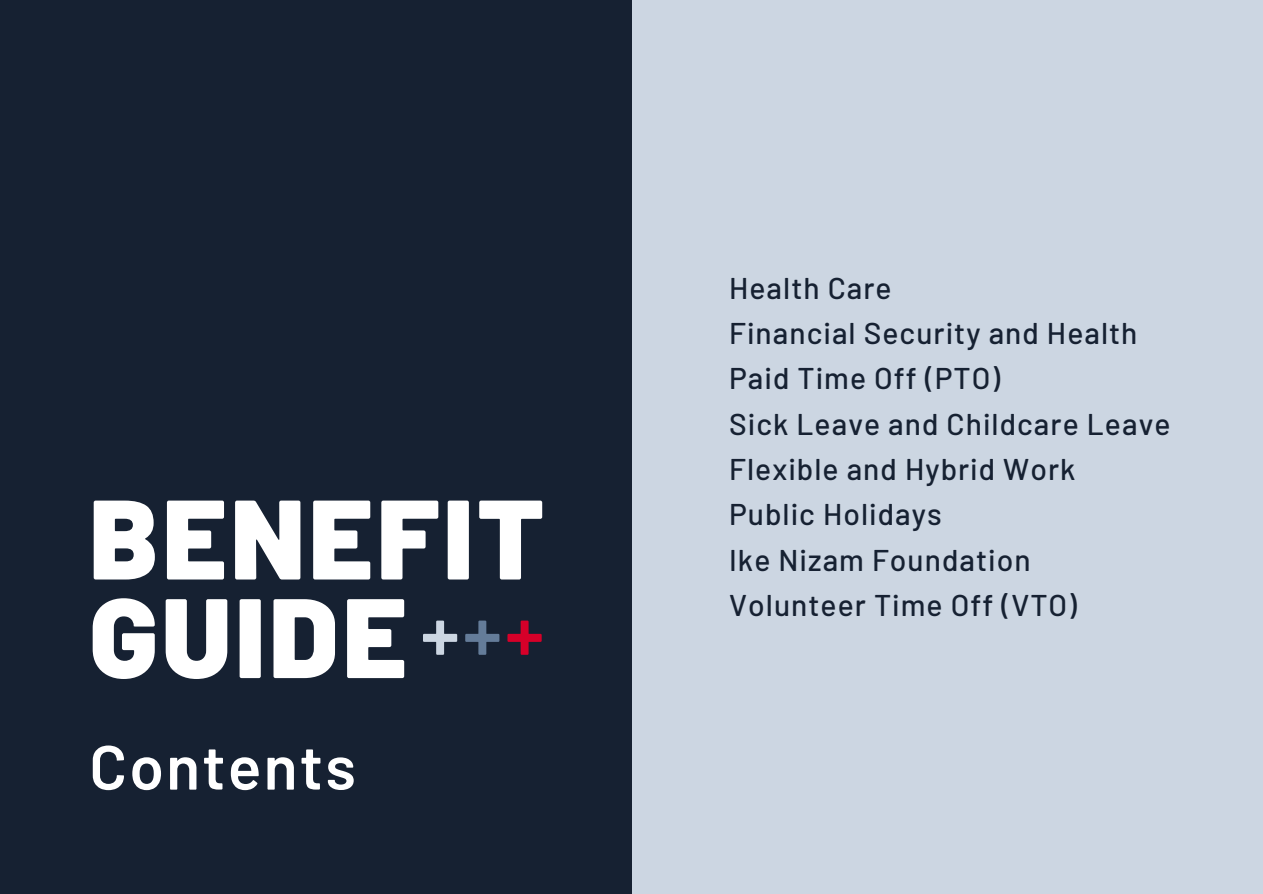
<style>
.page{position:relative;width:1263px;height:894px;background:#fff}
.page>*{position:absolute;margin:0;border:0;box-sizing:border-box;transform-origin:0 0}
.t1{font:900 112.65px/98.6px "Barlow";letter-spacing:.035em;color:#fff}
.t2{font:600 80.25px "Barlow";color:#ccd6e2}
.t3{font:600 62.25px "Barlow";letter-spacing:.035em;color:#fff}
.t4{font:500 30px "Barlow";letter-spacing:.035em;color:#162132}
.s1{color:#647c99}
.s2{color:#d60029}
</style>
<div class="page">
<div style="left:570px;top:0;width:693px;height:893px;background:#ccd6e2"></div>
<div style="left:0;top:0;width:631px;height:893px;background:#162132"></div>
<p class="t1" style="left:89px;top:485px;width:456px">BENEFIT<br>GUIDE</p>
<p class="t2" style="left:420px;top:582px;width:125px">+<span class="s1">+</span><span class="s2">+</span></p>
<h1 class="t3" style="left:89px;top:727px;width:268px">Contents</h1>
<p class="t4" style="left:729px;top:269px;width:164px">Health Care</p>
<h2 class="t4" style="left:729px;top:314px;width:410px">Financial Security and Health</h2>
<p class="t4" style="left:729px;top:359px;width:273px">Paid Time Off (PTO)</p>
<p class="t4" style="left:729px;top:404px;width:443px">Sick Leave and Childcare Leave</p>
<p class="t4" style="left:729px;top:450px;width:348px">Flexible and Hybrid Work</p>
<p class="t4" style="left:729px;top:495px;width:214px">Public Holidays</p>
<p class="t4" style="left:729px;top:540px;width:303px">Ike Nizam Foundation</p>
<p class="t4" style="left:729px;top:586px;width:349px">Volunteer Time Off (VTO)</p>
</div>
